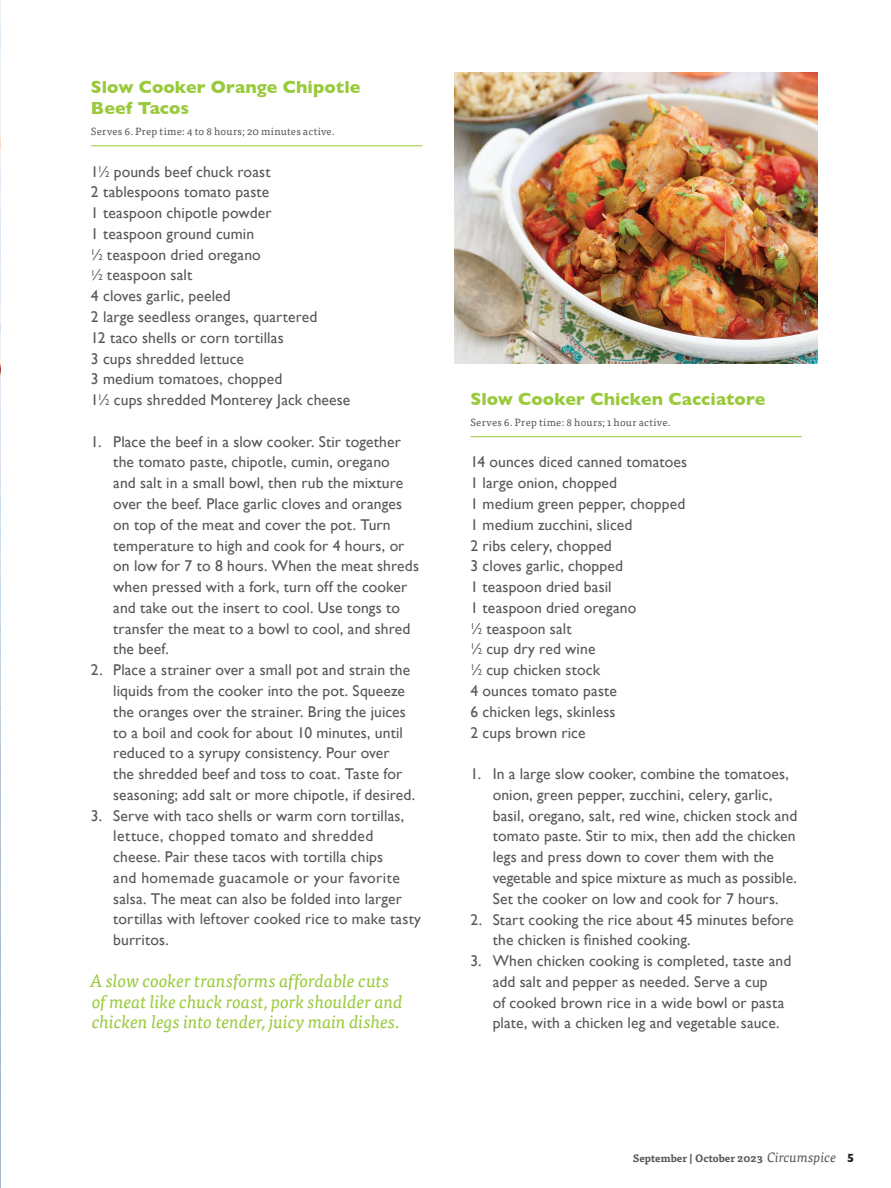
<style>
.page{position:relative;width:891px;height:1188px;background:#fff}
.page>*{position:absolute;margin:0;border:0;box-sizing:border-box;transform-origin:0 0}
.t1{font:italic 17.85px/20.9px "Tisa Pro";letter-spacing:-.005em;color:#99ca3b}
.t2{font:800 17.85px/20.9px "Gill Sans";letter-spacing:.005em;color:#99ca3b}
.t3{font:15.6px/20.7px "Gill Sans";letter-spacing:.005em;color:#57585a}
.t4{font:700 10.5px "Tisa Pro";color:#57585a}
.t5{font:10.35px "Tisa Pro";letter-spacing:.02em;color:#57585a}
.s1{font-size:8.55px}
.s2{font-weight:400;font-style:italic;font-size:13.5px}
.s3{font-family:"Gill Sans";font-weight:800;font-size:12px;color:#231f20}
</style>
<div class="page">
<img style="left:0;top:1px;width:1px;height:1183px">
<hr style="left:91px;top:145px;width:331px;height:1px;background:#99ca3b">
<hr style="left:470px;top:436px;width:332px;height:1px;background:#99ca3b">
<img style="left:454px;top:73px;width:364px;height:291px">
<p class="t2" style="left:91px;top:77px;width:271px">Slow Cooker Orange Chipotle<br>Beef Tacos</p>
<p class="t5" style="left:91px;top:124px;width:245px">Serves 6. Prep time: 4 to 8 hours; 20 minutes active.</p>
<p class="t3" style="left:91px;top:161px;width:261px">1<sup>1</sup>⁄<span class="s1">2</span> pounds beef chuck roast<br>2 tablespoons tomato paste<br>1 teaspoon chipotle powder<br>1 teaspoon ground cumin<br><sup>1</sup>⁄<span class="s1">2</span> teaspoon dried oregano<br><sup>1</sup>⁄<span class="s1">2</span> teaspoon salt<br>4 cloves garlic, peeled<br>2 large seedless oranges, quartered<br>12 taco shells or corn tortillas<br>3 cups shredded lettuce<br>3 medium tomatoes, chopped<br>1<sup>1</sup>⁄<span class="s1">2</span> cups shredded Monterey Jack cheese</p>
<p class="t3" style="left:113px;top:431px;width:307px;text-indent:-22px">1. Place the beef in a slow cooker. Stir together the tomato paste, chipotle, cumin, oregano<br>and salt in a small bowl, then rub the mixture over the beef. Place garlic cloves and oranges on top of the meat and cover the pot. Turn temperature to high and cook for 4 hours, or on low for 7 to 8 hours. When the meat shreds when pressed with a fork, turn off the cooker and take out the insert to cool. Use tongs to transfer the meat to a bowl to cool, and shred the beef.</p>
<p class="t3" style="left:113px;top:660px;width:303px;text-indent:-22px">2. Place a strainer over a small pot and strain the liquids from the cooker into the pot. Squeeze the oranges over the strainer. Bring the juices to a boil and cook for about 10 minutes, until reduced to a syrupy consistency. Pour over<br>the shredded beef and toss to coat. Taste for seasoning; add salt or more chipotle, if desired.</p>
<p class="t3" style="left:113px;top:805px;width:309px;text-indent:-22px">3. Serve with taco shells or warm corn tortillas, lettuce, chopped tomato and shredded cheese. Pair these tacos with tortilla chips<br>and homemade guacamole or your favorite salsa. The meat can also be folded into larger tortillas with leftover cooked rice to make tasty burritos.</p>
<p class="t1" style="left:90px;top:969px;width:315px">A slow cooker transforms affordable cuts of meat like chuck roast, pork shoulder and chicken legs into tender, juicy main dishes.</p>
<p class="t2" style="left:470px;top:389px;width:296px">Slow Cooker Chicken Cacciatore</p>
<p class="t5" style="left:470px;top:415px;width:202px">Serves 6. Prep time: 8 hours; 1 hour active.</p>
<p class="t3" style="left:470px;top:452px;width:218px">14 ounces diced canned tomatoes<br>1 large onion, chopped<br>1 medium green pepper, chopped<br>1 medium zucchini, sliced<br>2 ribs celery, chopped<br>3 cloves garlic, chopped<br>1 teaspoon dried basil<br>1 teaspoon dried oregano<br><sup>1</sup>⁄<span class="s1">2</span> teaspoon salt<br><sup>1</sup>⁄<span class="s1">2</span> cup dry red wine<br><sup>1</sup>⁄<span class="s1">2</span> cup chicken stock<br>4 ounces tomato paste<br>6 chicken legs, skinless<br>2 cups brown rice</p>
<p class="t3" style="left:493px;top:764px;width:306px;text-indent:-22px">1. In a large slow cooker, combine the tomatoes, onion, green pepper, zucchini, celery, garlic, basil, oregano, salt, red wine, chicken stock and tomato paste. Stir to mix, then add the chicken legs and press down to cover them with the vegetable and spice mixture as much as possible.<br>Set the cooker on low and cook for 7 hours.</p>
<p class="t3" style="left:493px;top:909px;width:302px;text-indent:-22px">2. Start cooking the rice about 45 minutes before the chicken is finished cooking.</p>
<p class="t3" style="left:493px;top:951px;width:300px;text-indent:-22px">3. When chicken cooking is completed, taste and add salt and pepper as needed. Serve a cup<br>of cooked brown rice in a wide bowl or pasta plate, with a chicken leg and vegetable sauce.</p>
<p class="t4" style="left:633px;top:1150px;width:223px">September | October 2023 <span class="s2">Circumspice</span> <span class="s3">5</span></p>
</div>
